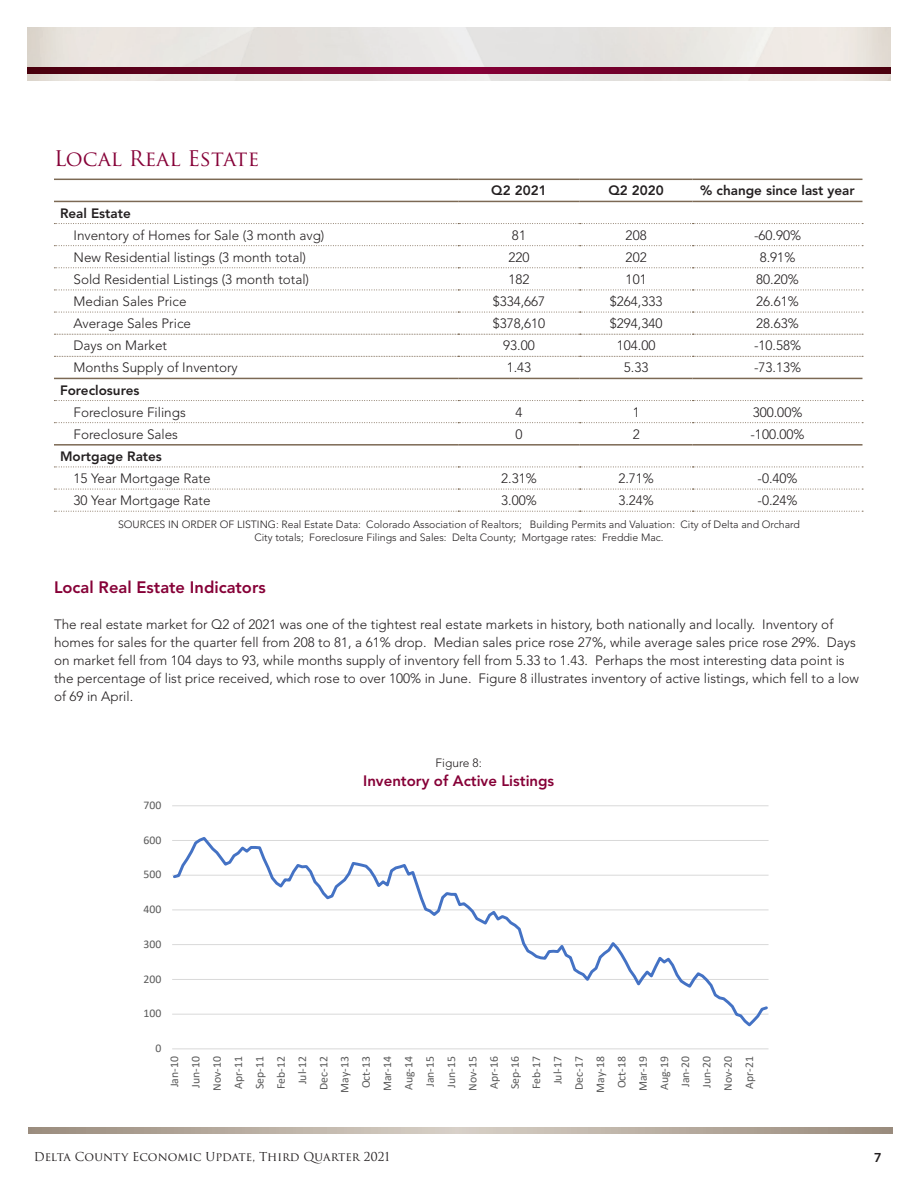
<style>
.page{position:relative;width:918px;height:1188px;background:#fff}
.page>*{position:absolute;margin:0;border:0;box-sizing:border-box;transform-origin:0 0}
.t1{font:21px "Trajan Pro";color:#860037}
.t2{font:800 16.5px "Avenir";color:#860037}
.t3{font:800 15px "Avenir";color:#860037}
.t4{font:300 13.5px/18px "Avenir";color:#231f20}
.t5{font:800 13.5px "Avenir";color:#231f20}
.t6{font:800 12.75px "Avenir";color:#231f20}
.t7{font:12px "Trajan Pro 3";color:#231f20}
.t8{font:300 12px "Avenir";color:#231f20}
.t9{font:11.7px/21.3px "Calibri";color:#595959;text-align:right}
.t10{font:300 10.5px/13.5px "Avenir";color:#231f20;text-align:center}
</style>
<div class="page">
<img style="left:27px;top:27px;width:864px;height:54px">
<svg style="left:27px;top:68px;width:864px;height:6px;background:#680023"></svg>
<svg style="left:28px;top:1128px;width:864px;height:6px;background:#b8ada1"></svg>
<hr style="left:54px;top:179px;width:404px;height:1px;background:#7c6954">
<hr style="left:458px;top:179px;width:122px;height:1px;background:#7c6954">
<hr style="left:580px;top:179px;width:113px;height:1px;background:#7c6954">
<hr style="left:693px;top:179px;width:169px;height:1px;background:#7c6954">
<hr style="left:54px;top:201px;width:404px;height:1px;background:#7c6954">
<hr style="left:458px;top:201px;width:122px;height:1px;background:#7c6954">
<hr style="left:580px;top:201px;width:113px;height:1px;background:#7c6954">
<hr style="left:693px;top:201px;width:169px;height:1px;background:#7c6954">
<svg style="left:54px;top:223px;width:809px;height:1px"></svg>
<svg style="left:54px;top:245px;width:809px;height:1px"></svg>
<svg style="left:54px;top:267px;width:809px;height:1px"></svg>
<svg style="left:54px;top:290px;width:809px;height:1px"></svg>
<svg style="left:54px;top:489px;width:809px;height:1px"></svg>
<svg style="left:54px;top:511px;width:809px;height:1px"></svg>
<svg style="left:54px;top:422px;width:809px;height:1px"></svg>
<hr style="left:54px;top:444px;width:404px;height:2px;background:#7c6954">
<hr style="left:458px;top:444px;width:122px;height:2px;background:#7c6954">
<hr style="left:580px;top:444px;width:113px;height:2px;background:#7c6954">
<hr style="left:693px;top:444px;width:169px;height:2px;background:#7c6954">
<svg style="left:54px;top:467px;width:809px;height:1px"></svg>
<hr style="left:54px;top:378px;width:404px;height:1px;background:#7c6954">
<hr style="left:458px;top:378px;width:122px;height:1px;background:#7c6954">
<hr style="left:580px;top:378px;width:113px;height:1px;background:#7c6954">
<hr style="left:693px;top:378px;width:169px;height:1px;background:#7c6954">
<svg style="left:54px;top:400px;width:809px;height:1px"></svg>
<svg style="left:54px;top:312px;width:809px;height:1px"></svg>
<svg style="left:54px;top:334px;width:809px;height:1px"></svg>
<svg style="left:54px;top:356px;width:809px;height:1px"></svg>
<hr style="left:172px;top:805px;width:597px;height:1px;background:#d9d9d9">
<hr style="left:172px;top:1048px;width:597px;height:1px;background:#d9d9d9">
<svg style="left:172px;top:837px;width:597px;height:190px"></svg>
<p class="t1" style="left:54px;top:145px;width:207px">Local Real Estate</p>
<p class="t5" style="left:491px;top:183px;width:57px">Q2 2021</p>
<p class="t5" style="left:608px;top:183px;width:57px">Q2 2020</p>
<p class="t5" style="left:700px;top:183px;width:156px">% change since last year</p>
<p class="t5" style="left:60px;top:205px;width:72px">Real Estate</p>
<p class="t4" style="left:74px;top:226px;width:252px">Inventory of Homes for Sale (3 month avg)</p>
<p class="t4" style="left:512px;top:226px;width:16px">81</p>
<p class="t4" style="left:626px;top:226px;width:23px">208</p>
<p class="t4" style="left:754px;top:226px;width:49px">-60.90%</p>
<p class="t4" style="left:74px;top:248px;width:234px">New Residential listings (3 month total)</p>
<p class="t4" style="left:508px;top:248px;width:23px">220</p>
<p class="t4" style="left:626px;top:248px;width:23px">202</p>
<p class="t4" style="left:760px;top:248px;width:37px">8.91%</p>
<p class="t4" style="left:74px;top:270px;width:237px">Sold Residential Listings (3 month total)</p>
<p class="t4" style="left:508px;top:270px;width:23px">182</p>
<p class="t4" style="left:626px;top:270px;width:23px">101</p>
<p class="t4" style="left:756px;top:270px;width:44px">80.20%</p>
<p class="t4" style="left:74px;top:292px;width:115px">Median Sales Price</p>
<p class="t4" style="left:493px;top:292px;width:54px">$334,667</p>
<p class="t4" style="left:610px;top:292px;width:54px">$264,333</p>
<p class="t4" style="left:756px;top:292px;width:44px">26.61%</p>
<p class="t4" style="left:74px;top:315px;width:119px">Average Sales Price</p>
<p class="t4" style="left:493px;top:315px;width:54px">$378,610</p>
<p class="t4" style="left:610px;top:315px;width:54px">$294,340</p>
<p class="t4" style="left:756px;top:315px;width:44px">28.63%</p>
<p class="t4" style="left:74px;top:337px;width:95px">Days on Market</p>
<p class="t4" style="left:503px;top:337px;width:33px">93.00</p>
<p class="t4" style="left:617px;top:337px;width:40px">104.00</p>
<p class="t4" style="left:754px;top:337px;width:49px">-10.58%</p>
<p class="t4" style="left:74px;top:359px;width:166px">Months Supply of Inventory</p>
<p class="t4" style="left:507px;top:359px;width:26px">1.43</p>
<p class="t4" style="left:624px;top:359px;width:26px">5.33</p>
<p class="t4" style="left:754px;top:359px;width:49px">-73.13%</p>
<p class="t5" style="left:60px;top:382px;width:81px">Foreclosures</p>
<p class="t4" style="left:74px;top:403px;width:114px">Foreclosure Filings</p>
<p class="t4" style="left:515px;top:403px;width:9px">4</p>
<p class="t4" style="left:633px;top:403px;width:9px">1</p>
<p class="t4" style="left:753px;top:403px;width:51px">300.00%</p>
<p class="t4" style="left:74px;top:425px;width:106px">Foreclosure Sales</p>
<p class="t4" style="left:515px;top:425px;width:9px">0</p>
<p class="t4" style="left:633px;top:425px;width:9px">2</p>
<p class="t4" style="left:751px;top:425px;width:56px">-100.00%</p>
<p class="t5" style="left:60px;top:448px;width:103px">Mortgage Rates</p>
<p class="t4" style="left:74px;top:469px;width:139px">15 Year Mortgage Rate</p>
<p class="t4" style="left:501px;top:469px;width:37px">2.31%</p>
<p class="t4" style="left:618px;top:469px;width:37px">2.71%</p>
<p class="t4" style="left:758px;top:469px;width:42px">-0.40%</p>
<p class="t4" style="left:74px;top:492px;width:139px">30 Year Mortgage Rate</p>
<p class="t4" style="left:501px;top:492px;width:37px">3.00%</p>
<p class="t4" style="left:618px;top:492px;width:37px">3.24%</p>
<p class="t4" style="left:758px;top:492px;width:42px">-0.24%</p>
<p class="t10" style="left:118px;top:517px;width:683px">SOURCES IN ORDER OF LISTING: Real Estate Data: Colorado Association of Realtors; Building Permits and Valuation: City of Delta and Orchard<br>City totals; Foreclosure Filings and Sales: Delta County; Mortgage rates: Freddie Mac.</p>
<p class="t2" style="left:54px;top:577px;width:213px">Local Real Estate Indicators</p>
<p class="t4" style="left:54px;top:615px;width:806px">The real estate market for Q2 of 2021 was one of the tightest real estate markets in history, both nationally and locally. Inventory of homes for sales for the quarter fell from 208 to 81, a 61% drop. Median sales price rose 27%, while average sales price rose 29%. Days on market fell from 104 days to 93, while months supply of inventory fell from 5.33 to 1.43. Perhaps the most interesting data point is the percentage of list price received, which rose to over 100% in June. Figure 8 illustrates inventory of active listings, which fell to a low of 69 in April.</p>
<p class="t9" style="left:144px;top:794px;width:19px">700</p>
<p class="t9" style="left:144px;top:829px;width:19px">600</p>
<p class="t9" style="left:144px;top:864px;width:19px">500</p>
<p class="t9" style="left:144px;top:898px;width:19px">400</p>
<p class="t9" style="left:144px;top:933px;width:19px">300</p>
<p class="t8" style="left:435px;top:755px;width:48px">Figure 8:</p>
<p class="t3" style="left:363px;top:772px;width:193px">Inventory of Active Listings</p>
<p class="t9" style="left:144px;top:968px;width:19px">200</p>
<p class="t9" style="left:144px;top:1003px;width:19px">100</p>
<p class="t9" style="left:155px;top:1037px;width:7px">0</p>
<p class="t9" style="left:163px;top:1093px;width:38px;rotate:-90deg">Jan-10<br>Jun-10<br>Nov-10<br>Apr-11<br>Sep-11<br>Feb-12<br>Jul-12<br>Dec-12<br>May-13<br>Oct-13<br>Mar-14<br>Aug-14<br>Jan-15<br>Jun-15<br>Nov-15<br>Apr-16<br>Sep-16<br>Feb-17<br>Jul-17<br>Dec-17<br>May-18<br>Oct-18<br>Mar-19<br>Aug-19<br>Jan-20<br>Jun-20<br>Nov-20<br>Apr-21</p>
<p class="t7" style="left:34px;top:1148px;width:357px">Delta County Economic Update, Third Quarter 2021</p>
<p class="t6" style="left:874px;top:1150px;width:9px">7</p>
</div>
